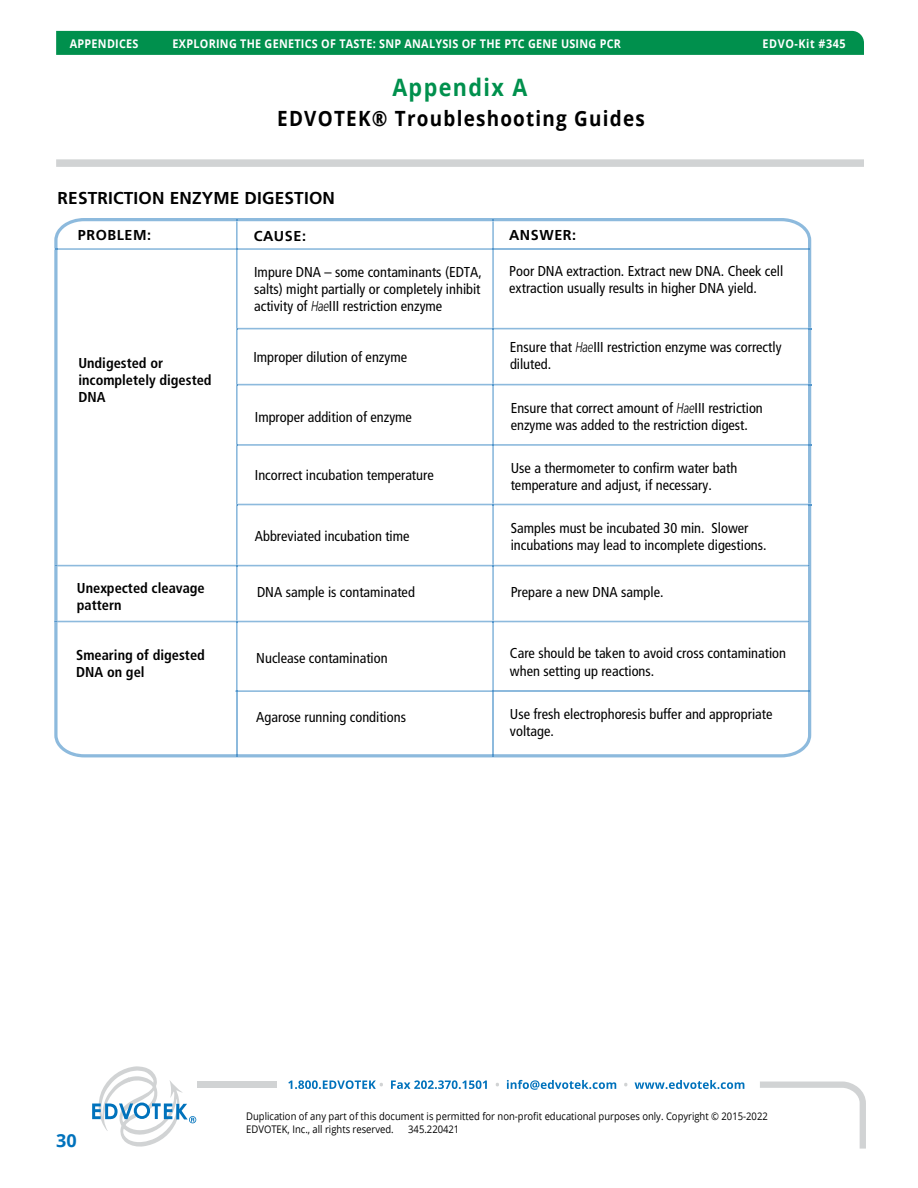
<style>
.page{position:relative;width:918px;height:1188px;background:#fff}
.page>*{position:absolute;margin:0;border:0;box-sizing:border-box;transform-origin:0 0}
.t1{font:700 24px "Open Sans";letter-spacing:.065em;color:#00904d;scale:.9 1}
.t2{font:700 21px "Open Sans";letter-spacing:.065em;color:#000;scale:.9 1}
.t3{font:700 18px "Open Sans";color:#0072bc}
.t4{font:700 17.25px "Frutiger";letter-spacing:.01em;color:#000}
.t5{font:condensed 14.4px/17.2px "Frutiger";color:#000}
.t6{font:700 condensed 14.4px/17.2px "Frutiger";color:#000}
.t7{font:700 14.4px "Frutiger";letter-spacing:.04em;color:#000}
.t8{font:700 12px "Open Sans";letter-spacing:.025em;color:#fff;scale:.9 1}
.t9{font:700 12px "Open Sans";letter-spacing:.05em;color:#fff;scale:.9 1}
.t10{font:10.5px/12.6px "Open Sans";color:#000;scale:.9 1}
.s1{font-weight:300;font-style:italic;font-stretch:normal}
</style>
<div class="page">
<div style="left:197px;top:1082px;width:79px;height:6px;background:#d1d3d4"></div>
<svg style="left:760px;top:1082px;width:106px;height:67px"></svg>
<svg style="left:288px;top:1080px;width:95px;height:9px"></svg>
<svg style="left:391px;top:1080px;width:96px;height:9px"></svg>
<svg style="left:507px;top:1080px;width:109px;height:10px"></svg>
<svg style="left:635px;top:1080px;width:109px;height:9px"></svg>
<svg style="left:92px;top:1066px;width:104px;height:81px"></svg>
<div style="left:56px;top:31px;width:808px;height:24px;background:#00904d"></div>
<div style="left:56px;top:159px;width:808px;height:8px;background:#d1d3d4"></div>
<svg style="left:54px;top:218px;width:757px;height:539px"></svg>
<hr style="left:236px;top:692px;width:2px;height:62px;background:#8dbadd">
<hr style="left:492px;top:692px;width:2px;height:62px;background:#8dbadd">
<hr style="left:492px;top:622px;width:2px;height:68px;background:#8dbadd">
<hr style="left:492px;top:566px;width:2px;height:55px;background:#8dbadd">
<hr style="left:492px;top:505px;width:2px;height:60px;background:#8dbadd">
<hr style="left:492px;top:446px;width:2px;height:58px;background:#8dbadd">
<hr style="left:492px;top:385px;width:2px;height:59px;background:#8dbadd">
<hr style="left:492px;top:329px;width:2px;height:55px;background:#8dbadd">
<hr style="left:492px;top:250px;width:2px;height:78px;background:#8dbadd">
<hr style="left:492px;top:221px;width:2px;height:27px;background:#8dbadd">
<hr style="left:494px;top:248px;width:314px;height:2px;background:#8dbadd">
<hr style="left:238px;top:248px;width:254px;height:2px;background:#8dbadd">
<hr style="left:58px;top:248px;width:178px;height:2px;background:#8dbadd">
<hr style="left:494px;top:690px;width:314px;height:2px;background:#8dbadd">
<hr style="left:238px;top:690px;width:254px;height:2px;background:#8dbadd">
<hr style="left:494px;top:565px;width:314px;height:1px;background:#8dbadd">
<hr style="left:238px;top:565px;width:254px;height:1px;background:#8dbadd">
<hr style="left:58px;top:565px;width:178px;height:1px;background:#8dbadd">
<hr style="left:494px;top:384px;width:314px;height:1px;background:#8dbadd">
<hr style="left:238px;top:384px;width:254px;height:1px;background:#8dbadd">
<hr style="left:494px;top:328px;width:314px;height:1px;background:#8dbadd">
<hr style="left:238px;top:328px;width:254px;height:1px;background:#8dbadd">
<hr style="left:494px;top:444px;width:314px;height:2px;background:#8dbadd">
<hr style="left:238px;top:444px;width:254px;height:2px;background:#8dbadd">
<hr style="left:494px;top:504px;width:314px;height:1px;background:#8dbadd">
<hr style="left:238px;top:504px;width:254px;height:1px;background:#8dbadd">
<hr style="left:494px;top:621px;width:314px;height:1px;background:#8dbadd">
<hr style="left:238px;top:621px;width:254px;height:1px;background:#8dbadd">
<hr style="left:58px;top:621px;width:178px;height:1px;background:#8dbadd">
<svg style="left:235px;top:220px;width:3px;height:472px"></svg>
<p class="t8" style="left:70px;top:35px;width:78px">APPENDICES</p>
<p class="t8" style="left:173px;top:35px;width:500px">EXPLORING THE GENETICS OF TASTE: SNP ANALYSIS OF THE PTC GENE USING PCR</p>
<p class="t9" style="left:763px;top:35px;width:94px">EDVO-Kit #345</p>
<h1 class="t1" style="left:392px;top:70px;width:152px">Appendix A</h1>
<h2 class="t2" style="left:277px;top:104px;width:410px">EDVOTEK® Troubleshooting Guides</h2>
<p class="t4" style="left:58px;top:187px;width:279px">RESTRICTION ENZYME DIGESTION</p>
<p class="t7" style="left:78px;top:226px;width:75px">PROBLEM:</p>
<p class="t7" style="left:254px;top:228px;width:54px">CAUSE:</p>
<p class="t7" style="left:509px;top:227px;width:69px">ANSWER:</p>
<p class="t6" style="left:78px;top:354px;width:135px">Undigested or incompletely digested<br>DNA</p>
<p class="t6" style="left:77px;top:580px;width:129px">Unexpected cleavage pattern</p>
<p class="t5" style="left:254px;top:263px;width:229px;text-align:justify">Impure DNA – some contaminants (EDTA, salts) might partially or completely inhibit activity of <span class="s1">Hae</span>III restriction enzyme</p>
<p class="t5" style="left:509px;top:262px;width:275px">Poor DNA extraction. Extract new DNA. Cheek cell extraction usually results in higher DNA yield.</p>
<p class="t5" style="left:253px;top:348px;width:155px">Improper dilution of enzyme</p>
<p class="t5" style="left:510px;top:338px;width:273px">Ensure that <span class="s1">Hae</span>III restriction enzyme was correctly diluted.</p>
<p class="t5" style="left:255px;top:408px;width:159px">Improper addition of enzyme</p>
<p class="t5" style="left:511px;top:399px;width:254px">Ensure that correct amount of <span class="s1">Hae</span>III restriction enzyme was added to the restriction digest.</p>
<p class="t5" style="left:255px;top:467px;width:180px">Incorrect incubation temperature</p>
<p class="t5" style="left:511px;top:460px;width:228px">Use a thermometer to confirm water bath temperature and adjust, if necessary.</p>
<p class="t5" style="left:255px;top:528px;width:156px">Abbreviated incubation time</p>
<p class="t5" style="left:511px;top:519px;width:257px">Samples must be incubated 30 min. Slower incubations may lead to incomplete digestions.</p>
<p class="t5" style="left:257px;top:584px;width:159px">DNA sample is contaminated</p>
<p class="t5" style="left:511px;top:584px;width:154px">Prepare a new DNA sample.</p>
<p class="t6" style="left:76px;top:646px;width:130px">Smearing of digested<br>DNA on gel</p>
<p class="t5" style="left:256px;top:649px;width:133px">Nuclease contamination</p>
<p class="t5" style="left:510px;top:645px;width:278px">Care should be taken to avoid cross contamination when setting up reactions.</p>
<p class="t5" style="left:256px;top:709px;width:151px">Agarose running conditions</p>
<p class="t5" style="left:510px;top:705px;width:264px">Use fresh electrophoresis buffer and appropriate voltage.</p>
<p class="t3" style="left:56px;top:1128px;width:22px">30</p>
<p class="t10" style="left:246px;top:1110px;width:581px">Duplication of any part of this document is permitted for non-profit educational purposes only. Copyright © 2015-2022<br>EDVOTEK, Inc., all rights reserved.</p>
<p class="t10" style="left:408px;top:1123px;width:58px">345.220421</p>
</div>
